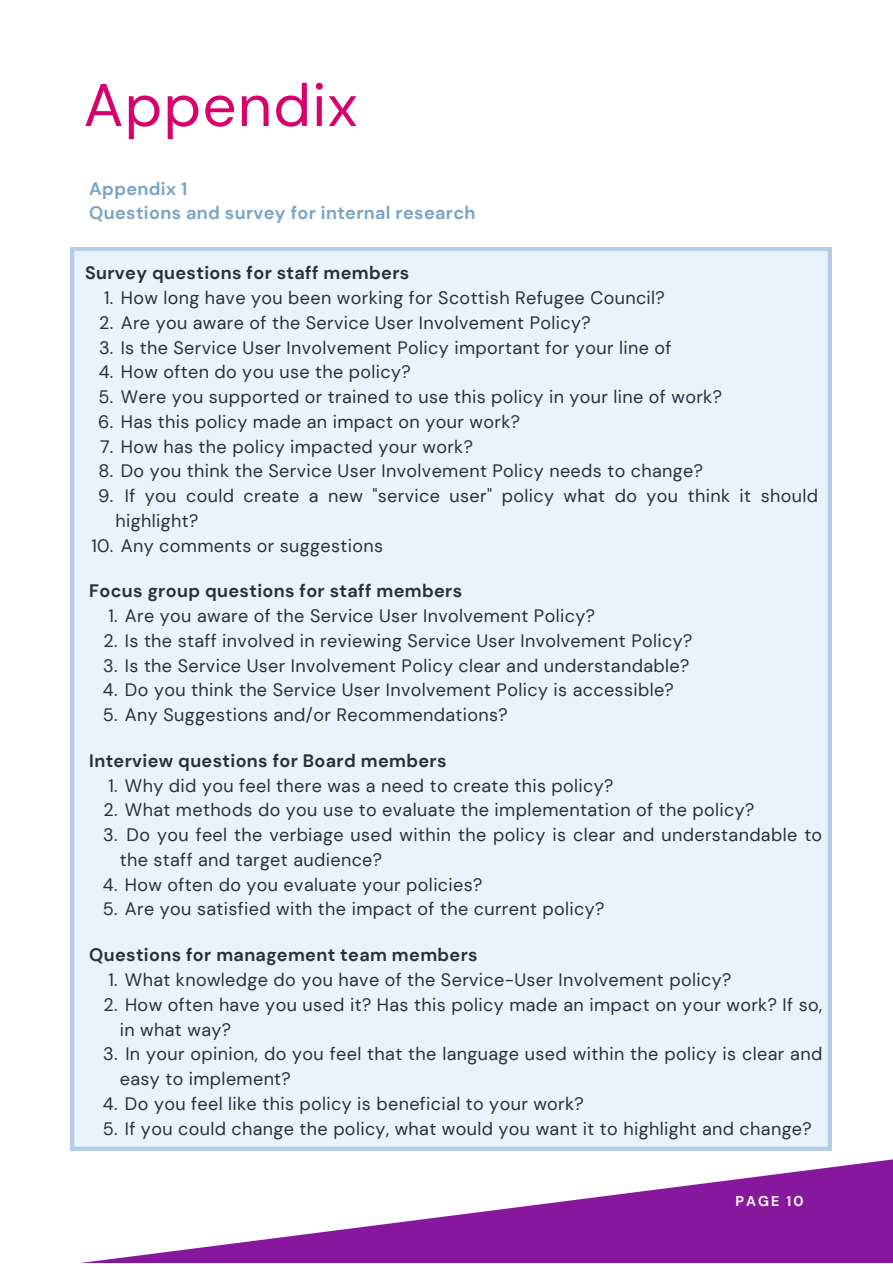
<style>
.page{position:relative;width:893px;height:1264px;background:#fff}
.page>*{position:absolute;margin:0;border:0;box-sizing:border-box;transform-origin:0 0}
.t1{font:60px "DM Sans";letter-spacing:.02em;color:#d7006d}
.t2{font:18px/24.8px "DM Sans";letter-spacing:.02em;color:#293039}
.t3{font:700 18px "DM Sans";letter-spacing:.02em;color:#293039}
.t4{font:700 18px "DM Sans";letter-spacing:.02em;color:#79a3c8}
.t5{font:700 14.25px "DM Sans";letter-spacing:.135em;color:#fff}
</style>
<div class="page">
<div style="left:71px;top:247px;width:760px;height:902px;background:#e9f3fb"></div>
<svg style="left:88px;top:1159px;width:804px;height:103px"></svg>
<p class="t1" style="left:84px;top:66px;width:275px">Appendix</p>
<p class="t4" style="left:89px;top:177px;width:100px">Appendix 1</p>
<p class="t4" style="left:89px;top:202px;width:388px">Questions and survey for internal research</p>
<p class="t3" style="left:85px;top:261px;width:326px">Survey questions for staff members</p>
<p class="t2" style="left:104px;top:285px;width:562px">1. How long have you been working for Scottish Refugee Council?</p>
<p class="t2" style="left:99px;top:310px;width:493px">2. Are you aware of the Service User Involvement Policy?</p>
<p class="t2" style="left:99px;top:335px;width:574px">3. Is the Service User Involvement Policy important for your line of</p>
<p class="t2" style="left:99px;top:360px;width:313px">4. How often do you use the policy?</p>
<p class="t2" style="left:99px;top:384px;width:625px">5. Were you supported or trained to use this policy in your line of work?</p>
<p class="t2" style="left:98px;top:409px;width:423px">6. Has this policy made an impact on your work?</p>
<p class="t2" style="left:100px;top:434px;width:374px">7. How has the policy impacted your work?</p>
<p class="t2" style="left:99px;top:459px;width:606px">8. Do you think the Service User Involvement Policy needs to change?</p>
<p class="t2" style="left:116px;top:483px;width:704px;text-indent:9px">If you could create a new "service user" policy what do you think it should highlight?</p>
<p class="t2" style="left:91px;top:533px;width:293px">10. Any comments or suggestions</p>
<p class="t2" style="left:98px;top:483px;width:17px">9.</p>
<p class="t3" style="left:89px;top:579px;width:374px">Focus group questions for staff members</p>
<p class="t2" style="left:108px;top:603px;width:488px">1. Are you aware of the Service User Involvement Policy?</p>
<p class="t2" style="left:103px;top:628px;width:590px">2. Is the staff involved in reviewing Service User Involvement Policy?</p>
<p class="t2" style="left:103px;top:653px;width:587px">3. Is the Service User Involvement Policy clear and understandable?</p>
<p class="t2" style="left:103px;top:678px;width:572px">4. Do you think the Service User Involvement Policy is accessible?</p>
<p class="t2" style="left:103px;top:702px;width:406px">5. Any Suggestions and/or Recommendations?</p>
<p class="t3" style="left:89px;top:749px;width:359px">Interview questions for Board members</p>
<p class="t2" style="left:108px;top:773px;width:506px">1. Why did you feel there was a need to create this policy?</p>
<p class="t2" style="left:103px;top:798px;width:652px">2. What methods do you use to evaluate the implementation of the policy?</p>
<p class="t2" style="left:120px;top:822px;width:704px;text-indent:7px">Do you feel the verbiage used within the policy is clear and understandable to the staff and target audience?</p>
<p class="t2" style="left:103px;top:872px;width:381px">4. How often do you evaluate your policies?</p>
<p class="t2" style="left:103px;top:896px;width:503px">5. Are you satisfied with the impact of the current policy?</p>
<p class="t2" style="left:103px;top:822px;width:16px">3.</p>
<p class="t3" style="left:89px;top:943px;width:390px">Questions for management team members</p>
<p class="t2" style="left:108px;top:967px;width:624px">1. What knowledge do you have of the Service-User Involvement policy?</p>
<p class="t2" style="left:120px;top:992px;width:704px;text-indent:-16px">2. How often have you used it? Has this policy made an impact on your work? If so, in what way?</p>
<p class="t2" style="left:120px;top:1041px;width:704px;text-indent:-17px">3. In your opinion, do you feel that the language used within the policy is clear and easy to implement?</p>
<p class="t2" style="left:103px;top:1091px;width:482px">4. Do you feel like this policy is beneficial to your work?</p>
<p class="t2" style="left:103px;top:1115px;width:710px">5. If you could change the policy, what would you want it to highlight and change?</p>
<p class="t5" style="left:735px;top:1191px;width:69px">PAGE 10</p>
</div>
